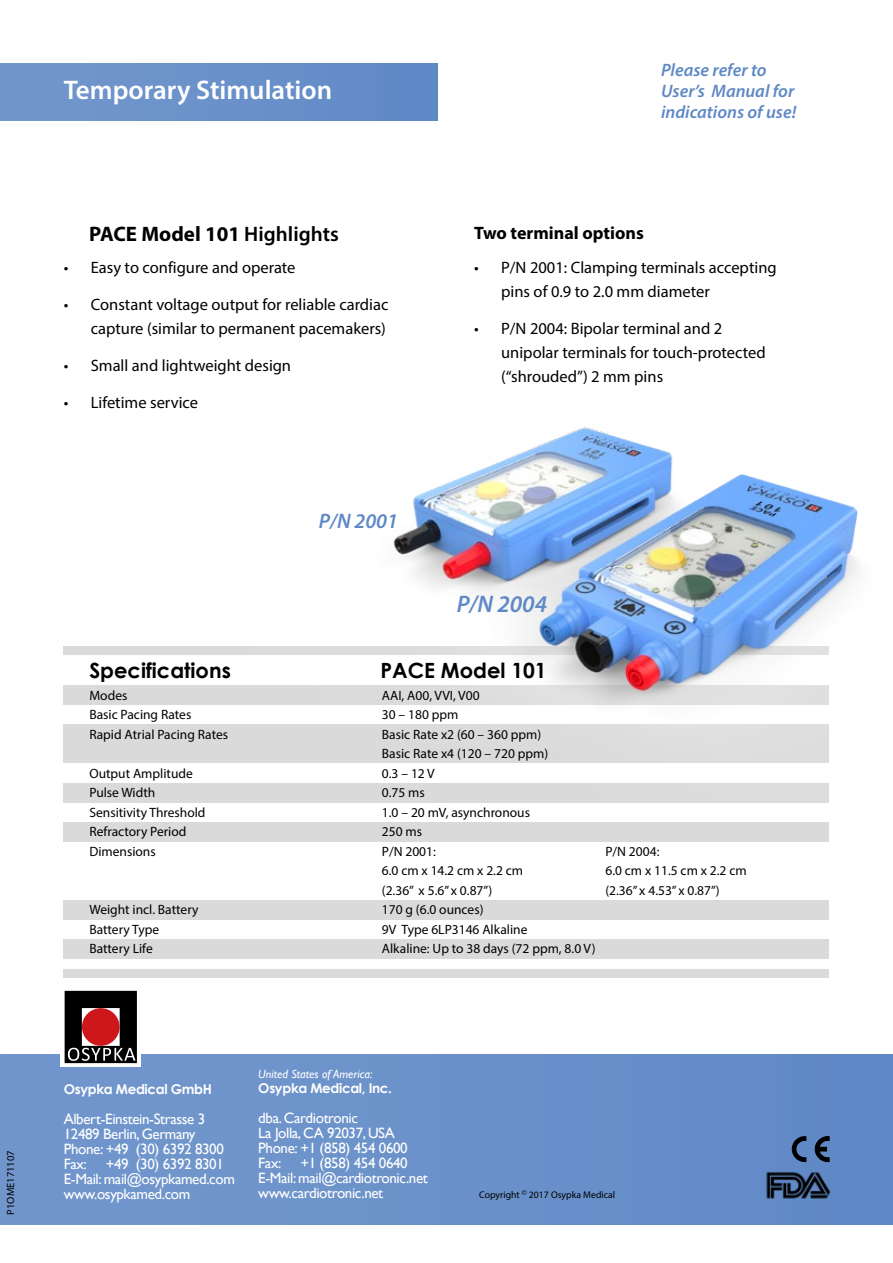
<style>
.page{position:relative;width:893px;height:1263px;background:#fff}
.page>*{position:absolute;margin:0;border:0;box-sizing:border-box;transform-origin:0 0}
.t1{font:600 27px "Myriad Pro";color:#fff}
.t2{font:italic 600 24px "Myriad Pro";color:#5f89c6}
.t3{font:700 21px "Century Gothic";color:#000}
.t4{font:700 21px "Myriad Pro";color:#000}
.t5{font:italic 600 21px "Myriad Pro";color:#5f89c6}
.t6{font:italic 600 18px/21px "Myriad Pro";color:#5f89c6}
.t7{font:700 18px "Myriad Pro";color:#000}
.t8{font:16.5px/24px "Myriad Pro";color:#000}
.t9{font:15px/15px "Gill Sans";letter-spacing:-.025em;color:#fff}
.t10{font:13.5px/19.5px "Myriad Pro";color:#000}
.t11{font:700 13.5px "Century Gothic";letter-spacing:-.025em;color:#fff}
.t12{font:italic 12px "Gill Sans";color:#fff}
.t13{font:10.5px "Myriad Pro";color:#000}
.t14{font:9.75px "Myriad Pro";color:#000}
.s1{font-weight:600}
</style>
<div class="page">
<div style="left:0;top:1054px;width:893px;height:171px;background:#6a91ca"></div>
<div style="left:64px;top:685px;width:765px;height:20px;background:#dadada"></div>
<div style="left:64px;top:724px;width:765px;height:39px;background:#dadada"></div>
<div style="left:64px;top:783px;width:765px;height:19px;background:#dadada"></div>
<div style="left:64px;top:822px;width:765px;height:19px;background:#dadada"></div>
<div style="left:64px;top:901px;width:765px;height:19px;background:#dadada"></div>
<div style="left:64px;top:939px;width:765px;height:20px;background:#dadada"></div>
<div style="left:64px;top:969px;width:765px;height:8px;background:#dadada"></div>
<div style="left:64px;top:646px;width:765px;height:9px;background:#dadada"></div>
<svg style="left:792px;top:1136px;width:14px;height:26px"></svg>
<svg style="left:815px;top:1136px;width:14px;height:26px"></svg>
<img style="left:766px;top:1167px;width:69px;height:35px">
<div style="left:0;top:64px;width:438px;height:57px;background:#6a91ca"></div>
<img style="left:224px;top:427px;width:635px;height:376px">
<svg style="left:60px;top:990px;width:81px;height:77px"></svg>
<svg style="left:65px;top:991px;width:72px;height:72px;background:#492222"></svg>
<p class="t13" style="left:4px;top:1214px;width:66px;rotate:-90deg">P1OME171107</p>
<h1 class="t1" style="left:64px;top:73px;width:270px">Temporary Stimulation</h1>
<h3 class="t4" style="left:89px;top:220px;width:251px">PACE Model 101 <span class="s1">Highlights</span></h3>
<p class="t8" style="left:64px;top:256px;width:233px">• Easy to configure and operate</p>
<p class="t8" style="left:64px;top:292px;width:326px;text-align:right">• Constant voltage output for reliable cardiac capture (similar to permanent pacemakers)</p>
<p class="t8" style="left:64px;top:353px;width:229px">• Small and lightweight design</p>
<p class="t8" style="left:64px;top:390px;width:136px">• Lifetime service</p>
<h3 class="t5" style="left:319px;top:508px;width:81px">P/N 2001</h3>
<h3 class="t6" style="left:661px;top:59px;width:137px">Please refer to<br>User’s Manual for indications of use!</h3>
<h3 class="t7" style="left:474px;top:221px;width:171px">Two terminal options</h3>
<p class="t8" style="left:501px;top:255px;width:277px;text-indent:-27px">• P/N 2001: Clamping terminals accepting pins of 0.9 to 2.0 mm diameter</p>
<p class="t8" style="left:501px;top:316px;width:266px;text-indent:-27px">• P/N 2004: Bipolar terminal and 2 unipolar terminals for touch-protected (“shrouded”) 2 mm pins</p>
<h2 class="t2" style="left:457px;top:589px;width:92px">P/N 2004</h2>
<h3 class="t3" style="left:89px;top:657px;width:143px">Specifications</h3>
<h3 class="t3" style="left:380px;top:657px;width:168px">PACE Model 101</h3>
<p class="t10" style="left:89px;top:685px;width:40px">Modes</p>
<p class="t10" style="left:382px;top:685px;width:99px">AAI, A00, VVI, V00</p>
<p class="t10" style="left:89px;top:705px;width:104px">Basic Pacing Rates</p>
<p class="t10" style="left:382px;top:705px;width:78px">30 – 180 ppm</p>
<p class="t10" style="left:89px;top:724px;width:140px">Rapid Atrial Pacing Rates</p>
<p class="t10" style="left:382px;top:724px;width:168px">Basic Rate x2 (60 – 360 ppm)<br>Basic Rate x4 (120 – 720 ppm)</p>
<p class="t10" style="left:89px;top:763px;width:105px">Output Amplitude</p>
<p class="t10" style="left:382px;top:763px;width:54px">0.3 – 12 V</p>
<p class="t10" style="left:89px;top:783px;width:68px">Pulse Width</p>
<p class="t10" style="left:382px;top:783px;width:45px">0.75 ms</p>
<p class="t10" style="left:89px;top:802px;width:118px">Sensitivity Threshold</p>
<p class="t10" style="left:382px;top:802px;width:150px">1.0 – 20 mV, asynchronous</p>
<p class="t10" style="left:89px;top:822px;width:99px">Refractory Period</p>
<p class="t10" style="left:382px;top:822px;width:42px">250 ms</p>
<p class="t10" style="left:89px;top:841px;width:68px">Dimensions</p>
<p class="t10" style="left:382px;top:841px;width:56px">P/N 2001:</p>
<p class="t10" style="left:605px;top:841px;width:56px">P/N 2004:</p>
<p class="t10" style="left:382px;top:861px;width:143px">6.0 cm x 14.2 cm x 2.2 cm</p>
<p class="t10" style="left:605px;top:861px;width:143px">6.0 cm x 11.5 cm x 2.2 cm</p>
<p class="t10" style="left:382px;top:880px;width:112px">(2.36” x 5.6” x 0.87”)</p>
<p class="t10" style="left:605px;top:880px;width:116px">(2.36” x 4.53” x 0.87”)</p>
<p class="t10" style="left:89px;top:900px;width:111px">Weight incl. Battery</p>
<p class="t10" style="left:382px;top:900px;width:103px">170 g (6.0 ounces)</p>
<p class="t10" style="left:89px;top:919px;width:71px">Battery Type</p>
<p class="t10" style="left:382px;top:919px;width:147px">9V Type 6LP3146 Alkaline</p>
<p class="t10" style="left:89px;top:939px;width:65px">Battery Life</p>
<p class="t10" style="left:382px;top:939px;width:215px">Alkaline: Up to 38 days (72 ppm, 8.0 V)</p>
<p class="t11" style="left:64px;top:1080px;width:150px">Osypka Medical GmbH</p>
<p class="t9" style="left:64px;top:1111px;width:162px">Albert-Einstein-Strasse 3<br>12489 Berlin, Germany<br>Phone: +49 (30) 6392 8300<br>Fax:</p>
<p class="t9" style="left:64px;top:1156px;width:173px;text-indent:42px">+49 (30) 6392 8301<br>E-Mail: mail@osypkamed.com www.osypkamed.com</p>
<p class="t12" style="left:258px;top:1067px;width:116px">United States of America:</p>
<p class="t11" style="left:258px;top:1079px;width:135px">Osypka Medical, Inc.</p>
<p class="t9" style="left:258px;top:1110px;width:151px">dba. Cardiotronic<br>La Jolla, CA 92037, USA<br>Phone: +1 (858) 454 0600<br>Fax:</p>
<p class="t9" style="left:258px;top:1155px;width:171px;text-indent:42px">+1 (858) 454 0640<br>E-Mail: mail@cardiotronic.net www.cardiotronic.net</p>
<p class="t14" style="left:479px;top:1189px;width:137px">Copyright <sup>©</sup> 2017 Osypka Medical</p>
</div>
